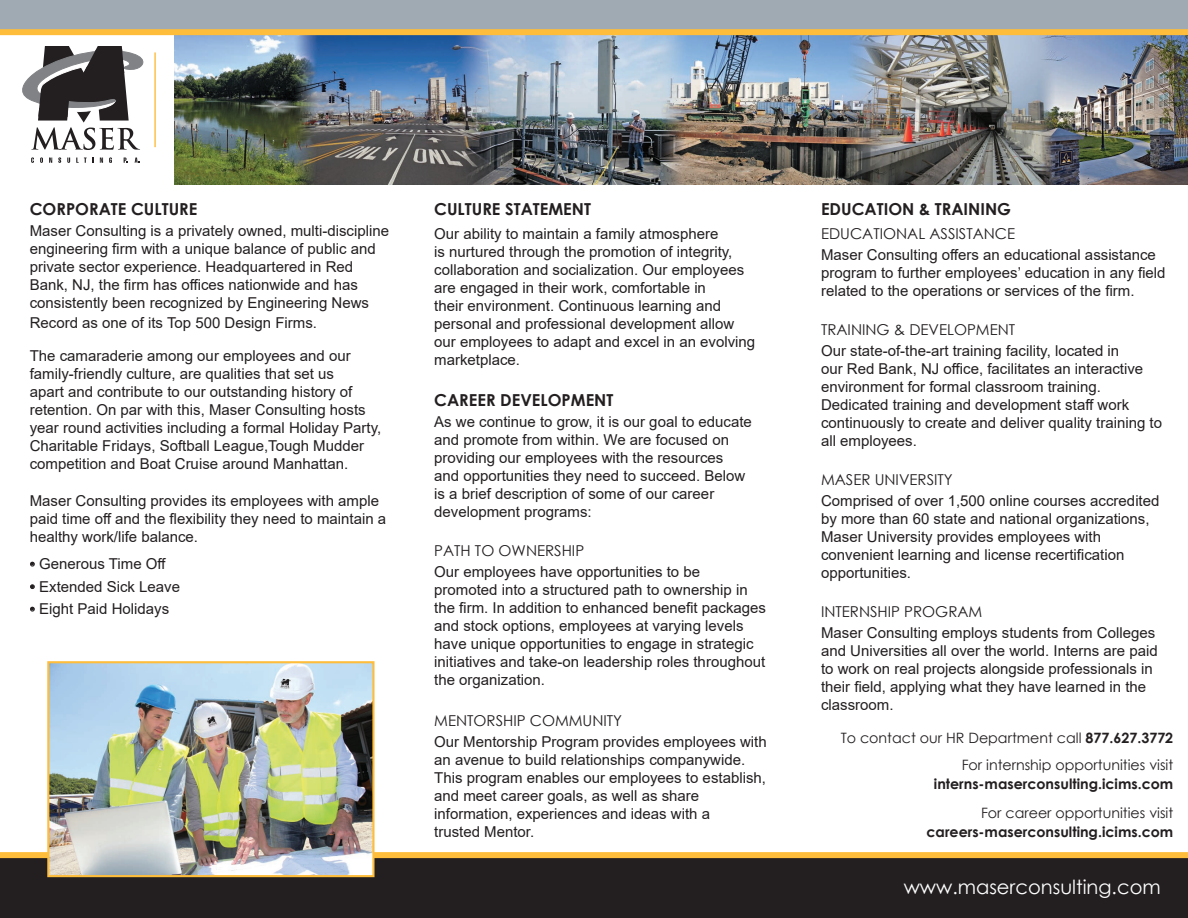
<style>
.page{position:relative;width:1188px;height:918px;background:#fff}
.page>*{position:absolute;margin:0;border:0;box-sizing:border-box;transform-origin:0 0}
.t1{font:19.5px "Century Gothic";color:#fff}
.t2{font:700 16.5px "Century Gothic";color:#231f20}
.t3{font:15px/18px "Arial";color:#231f20}
.t4{font:700 14.25px/28.5px "Century Gothic";color:#231f20;text-align:right}
.t5{font:14.25px/27px "Century Gothic";color:#231f20;text-align:right}
.s1{font-family:"Century Gothic"}
.s2{font-weight:700}
.s3{font-weight:400}
</style>
<div class="page">
<svg style="left:31px;top:157px;width:3px;height:6px"></svg>
<svg style="left:40px;top:157px;width:3px;height:6px"></svg>
<svg style="left:49px;top:158px;width:3px;height:5px"></svg>
<svg style="left:58px;top:157px;width:3px;height:6px"></svg>
<svg style="left:67px;top:158px;width:3px;height:5px"></svg>
<svg style="left:76px;top:158px;width:11px;height:5px"></svg>
<svg style="left:100px;top:158px;width:3px;height:5px"></svg>
<svg style="left:109px;top:157px;width:3px;height:6px"></svg>
<svg style="left:124px;top:158px;width:3px;height:5px"></svg>
<svg style="left:135px;top:158px;width:4px;height:5px"></svg>
<svg style="left:22px;top:46px;width:122px;height:104px"></svg>
<hr style="left:154px;top:52px;width:2px;height:95px;background:#febd3b">
<svg style="left:30px;top:562px;width:5px;height:5px"></svg>
<svg style="left:30px;top:584px;width:5px;height:5px"></svg>
<svg style="left:30px;top:607px;width:5px;height:5px"></svg>
<div style="left:0;top:859px;width:1188px;height:59px;background:#231f20"></div>
<img style="left:175px;top:35px;width:1013px;height:150px">
<div style="left:0;top:0;width:1188px;height:29px;background:#9faab2"></div>
<div style="left:0;top:852px;width:1188px;height:6px;background:#febd3b"></div>
<div style="left:0;top:29px;width:1188px;height:6px;background:#febd3b"></div>
<img style="left:50px;top:664px;width:322px;height:210px">
<div style="left:47px;top:661px;width:328px;height:216px;border:2px solid #febd3b"></div>
<p class="t2" style="left:30px;top:196px;width:169px">CORPORATE CULTURE</p>
<p class="t3" style="left:30px;top:222px;width:361px">Maser Consulting is a privately owned, multi-discipline engineering firm with a unique balance of public and private sector experience. Headquartered in Red Bank, NJ, the firm has offices nationwide and has consistently been recognized by Engineering News</p>
<p class="t3" style="left:30px;top:313px;width:289px">Record as one of its Top 500 Design Firms.</p>
<p class="t3" style="left:30px;top:347px;width:353px">The camaraderie among our employees and our family-friendly culture, are qualities that set us<br>apart and contribute to our outstanding history of retention. On par with this, Maser Consulting hosts year round activities including a formal Holiday Party, Charitable Fridays, Softball League,Tough Mudder competition and Boat Cruise around Manhattan.</p>
<p class="t3" style="left:30px;top:492px;width:358px">Maser Consulting provides its employees with ample paid time off and the flexibility they need to maintain a healthy work/life balance.</p>
<p class="t3" style="left:30px;top:555px;width:138px">• Generous Time Off</p>
<p class="t3" style="left:30px;top:578px;width:152px">• Extended Sick Leave</p>
<p class="t3" style="left:30px;top:600px;width:141px">• Eight Paid Holidays</p>
<p class="t2" style="left:434px;top:196px;width:158px">CULTURE STATEMENT</p>
<p class="t3" style="left:434px;top:225px;width:322px">Our ability to maintain a family atmosphere<br>is nurtured through the promotion of integrity, collaboration and socialization. Our employees are engaged in their work, comfortable in<br>their environment. Continuous learning and personal and professional development allow our employees to adapt and excel in an evolving marketplace.</p>
<p class="t2" style="left:434px;top:387px;width:181px">CAREER DEVELOPMENT</p>
<p class="t3" style="left:434px;top:412px;width:319px">As we continue to grow, it is our goal to educate and promote from within. We are focused on providing our employees with the resources and opportunities they need to succeed. Below is a brief description of some of our career development programs:</p>
<p class="t3" style="left:434px;top:540px;width:267px;line-height:21px"><span class="s1">PATH TO OWNERSHIP<br></span>Our employees have opportunities to be</p>
<p class="t3" style="left:434px;top:580px;width:333px">promoted into a structured path to ownership in the firm. In addition to enhanced benefit packages and stock options, employees at varying levels have unique opportunities to engage in strategic initiatives and take-on leadership roles throughout the organization.</p>
<p class="t3" style="left:434px;top:710px;width:334px;line-height:21px"><span class="s1">MENTORSHIP COMMUNITY<br></span>Our Mentorship Program provides employees with</p>
<p class="t3" style="left:434px;top:750px;width:333px">an avenue to build relationships companywide.<br>This program enables our employees to establish, and meet career goals, as well as share information, experiences and ideas with a<br>trusted Mentor.</p>
<p class="t2" style="left:821px;top:196px;width:192px">EDUCATION &amp; TRAINING</p>
<p class="t3" style="left:821px;top:223px;width:336px;line-height:21px"><span class="s1">EDUCATIONAL ASSISTANCE<br></span>Maser Consulting offers an educational assistance</p>
<p class="t3" style="left:821px;top:264px;width:346px">program to further employees’ education in any field related to the operations or services of the firm.</p>
<p class="t3" style="left:821px;top:319px;width:300px;line-height:21px"><span class="s1">TRAINING &amp; DEVELOPMENT<br></span>Our state-of-the-art training facility, located in</p>
<p class="t3" style="left:821px;top:360px;width:342px">our Red Bank, NJ office, facilitates an interactive environment for formal classroom training.<br>Dedicated training and development staff work continuously to create and deliver quality training to all employees.</p>
<p class="t3" style="left:821px;top:469px;width:340px;line-height:21px"><span class="s1">MASER UNIVERSITY<br></span>Comprised of over 1,500 online courses accredited</p>
<p class="t3" style="left:821px;top:510px;width:330px">by more than 60 state and national organizations, Maser University provides employees with convenient learning and license recertification opportunities.</p>
<p class="t3" style="left:821px;top:601px;width:336px;line-height:21px"><span class="s1">INTERNSHIP PROGRAM<br></span>Maser Consulting employs students from Colleges</p>
<p class="t3" style="left:821px;top:642px;width:338px">and Universities all over the world. Interns are paid to work on real projects alongside professionals in their field, applying what they have learned in the classroom.</p>
<p class="t5" style="left:841px;top:724px;width:334px">To contact our HR Department call <span class="s2">877.627.3772<br></span>For internship opportunities visit</p>
<p class="t4" style="left:934px;top:769px;width:241px">interns-maserconsulting.icims.com<br><span class="s3">For career opportunities visit</span></p>
<p class="t4" style="left:926px;top:817px;width:248px">careers-maserconsulting.icims.com</p>
<p class="t1" style="left:904px;top:873px;width:258px">www.maserconsulting.com</p>
</div>
